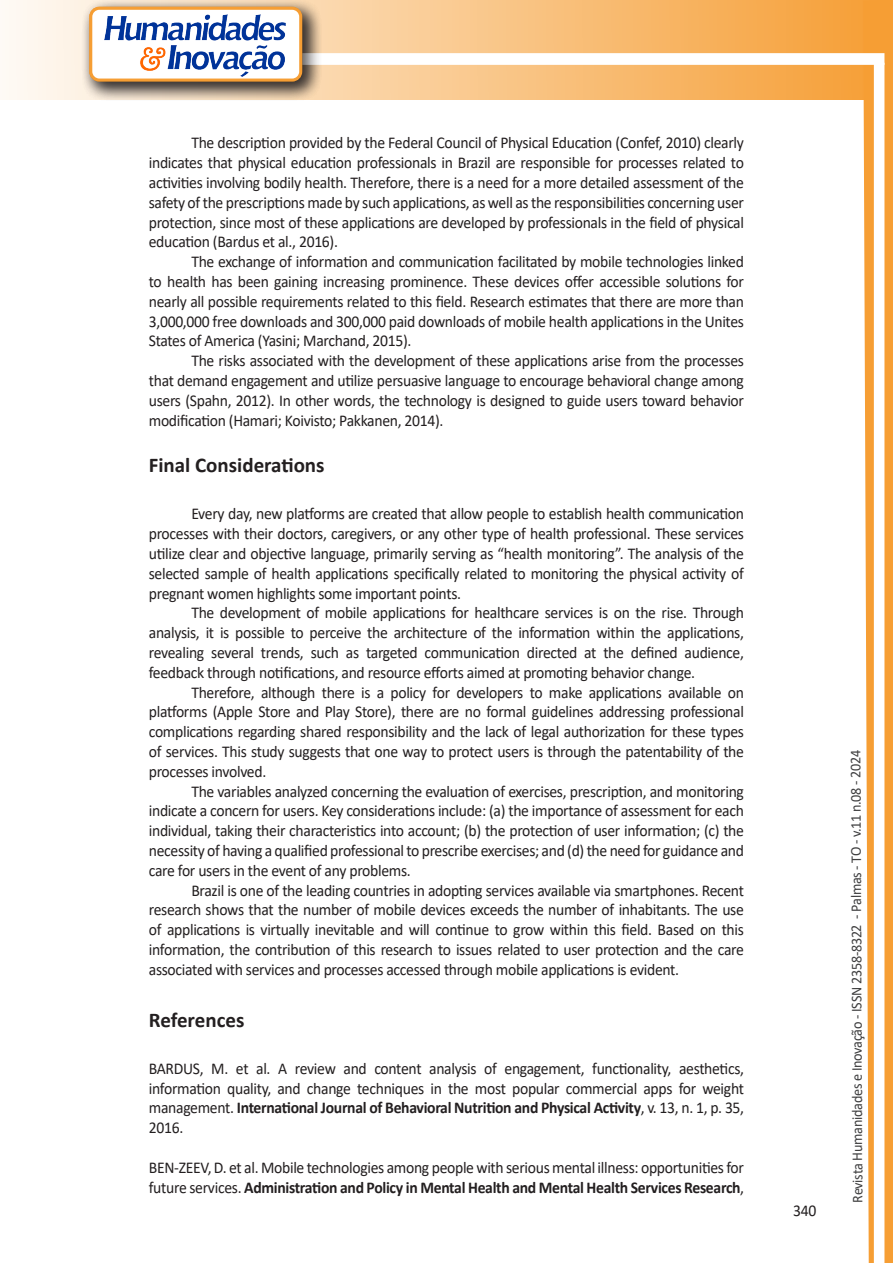
<style>
.page{position:relative;width:893px;height:1263px;background:#fff}
.page>*{position:absolute;margin:0;border:0;box-sizing:border-box;transform-origin:0 0}
.Titulo_2{font:700 21px "Calibri";color:#231f20}
.texto{font:16.5px/19.8px "Calibri";letter-spacing:-.02em;color:#231f20;text-align:justify;scale:.95 1}
.t1{font:15px "Calibri";letter-spacing:-.025em;color:#3e3e3f;scale:.95 1}
.s1{font-weight:700}
</style>
<div class="page">
<svg style="left:5px;top:0;width:858px;height:100px;background:#f9c484"></svg>
<div style="left:302px;top:53px;width:582px;height:12px;background:#fff;border:2px solid #fff"></div>
<svg style="left:863px;top:0;width:30px;height:1263px"></svg>
<div style="left:81px;top:0;width:241px;height:102px;background:#231f20;opacity:.75"></div>
<div style="left:91px;top:8px;width:210px;height:72px;background:#fff;border-radius:9px"></div>
<img style="left:104px;top:14px;width:181px;height:62px">
<div style="left:89px;top:7px;width:213px;height:75px;border:3px solid #f69e34;border-radius:9px"></div>
<p class="texto" style="left:149px;top:133px;width:628px;text-indent:43px">The description provided by the Federal Council of Physical Education (Confef, 2010) clearly indicates that physical education professionals in Brazil are responsible for processes related to activities involving bodily health. Therefore, there is a need for a more detailed assessment of the safety of the prescriptions made by such applications, as well as the responsibilities concerning user protection, since most of these applications are developed by professionals in the field of physical education (Bardus et al., 2016).</p>
<p class="texto" style="left:149px;top:251px;width:628px;text-indent:43px">The exchange of information and communication facilitated by mobile technologies linked to health has been gaining increasing prominence. These devices offer accessible solutions for nearly all possible requirements related to this field. Research estimates that there are more than 3,000,000 free downloads and 300,000 paid downloads of mobile health applications in the Unites States of America (Yasini; Marchand, 2015).</p>
<p class="texto" style="left:149px;top:350px;width:628px;text-indent:43px">The risks associated with the development of these applications arise from the processes that demand engagement and utilize persuasive language to encourage behavioral change among users (Spahn, 2012). In other words, the technology is designed to guide users toward behavior modification (Hamari; Koivisto; Pakkanen, 2014).</p>
<p class="Titulo_2" style="left:149px;top:451px;width:177px">Final Considerations</p>
<p class="texto" style="left:149px;top:503px;width:628px;text-indent:43px">Every day, new platforms are created that allow people to establish health communication processes with their doctors, caregivers, or any other type of health professional. These services utilize clear and objective language, primarily serving as “health monitoring”. The analysis of the selected sample of health applications specifically related to monitoring the physical activity of pregnant women highlights some important points.</p>
<p class="texto" style="left:149px;top:602px;width:628px;text-indent:43px">The development of mobile applications for healthcare services is on the rise. Through analysis, it is possible to perceive the architecture of the information within the applications, revealing several trends, such as targeted communication directed at the defined audience, feedback through notifications, and resource efforts aimed at promoting behavior change.</p>
<p class="texto" style="left:149px;top:682px;width:628px;text-indent:43px">Therefore, although there is a policy for developers to make applications available on platforms (Apple Store and Play Store), there are no formal guidelines addressing professional complications regarding shared responsibility and the lack of legal authorization for these types of services. This study suggests that one way to protect users is through the patentability of the processes involved.</p>
<p class="texto" style="left:149px;top:781px;width:628px;text-indent:43px">The variables analyzed concerning the evaluation of exercises, prescription, and monitoring indicate a concern for users. Key considerations include: (a) the importance of assessment for each individual, taking their characteristics into account; (b) the protection of user information; (c) the necessity of having a qualified professional to prescribe exercises; and (d) the need for guidance and care for users in the event of any problems.</p>
<p class="texto" style="left:149px;top:880px;width:628px;text-indent:43px">Brazil is one of the leading countries in adopting services available via smartphones. Recent research shows that the number of mobile devices exceeds the number of inhabitants. The use of applications is virtually inevitable and will continue to grow within this field. Based on this information, the contribution of this research to issues related to user protection and the care associated with services and processes accessed through mobile applications is evident.</p>
<p class="Titulo_2" style="left:149px;top:1005px;width:97px">References</p>
<p class="texto" style="left:149px;top:1058px;width:628px">BARDUS, M. et al. A review and content analysis of engagement, functionality, aesthetics, information quality, and change techniques in the most popular commercial apps for weight management. <span class="s1">International Journal of Behavioral Nutrition and Physical Activity</span>, v. 13, n. 1, p. 35, 2016.</p>
<p class="texto" style="left:149px;top:1157px;width:628px">BEN-ZEEV, D. et al. Mobile technologies among people with serious mental illness: opportunities for future services. <span class="s1">Administration and Policy in Mental Health and Mental Health Services Research</span>,</p>
<p class="texto" style="left:793px;top:1200px;width:26px">340</p>
<p class="t1" style="left:846px;top:1203px;width:478px;rotate:-90deg">Revista Humanidades e Inovação - ISSN 2358-8322 - Palmas - TO - v.11 n.08 - 2024</p>
</div>
